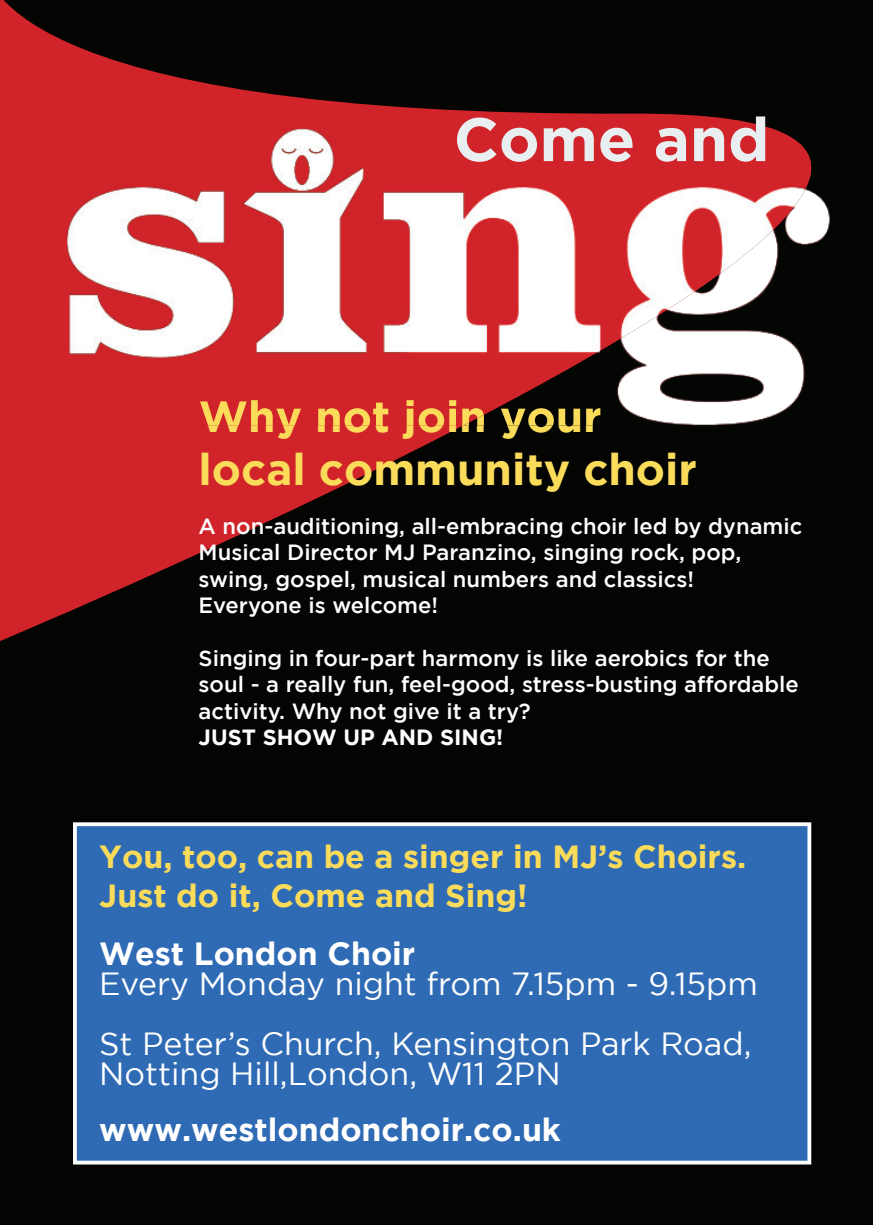
<style>
.page{position:relative;width:874px;height:1225px;background:#fff}
.page>*{position:absolute;margin:0;border:0;box-sizing:border-box;transform-origin:0 0}
.t1{font:700 44px/52.8px "Gotham";color:#fadb5a}
.t2{font:32px/60px "Gotham";color:#fff}
.t3{font:700 32px/38.4px "Gotham";color:#fadb5a}
.t4{font:700 32px "Gotham";color:#fff}
.t5{font:500 22px/26.4px "Gotham";color:#fff}
.t6{font:700 22px "Gotham";color:#fff}
</style>
<div class="page">
<div style="left:0;top:1px;width:872px;height:1224px;background:#040503"></div>
<svg style="left:0;top:1px;width:773px;height:640px"></svg>
<img style="left:67px;top:129px;width:763px;height:296px">
<img style="left:685px;top:129px;width:79px;height:33px">
<img style="left:457px;top:129px;width:228px;height:33px">
<img style="left:511px;top:400px;width:90px;height:25px">
<img style="left:444px;top:400px;width:67px;height:25px">
<img style="left:200px;top:400px;width:244px;height:25px">
<div style="left:73px;top:822px;width:737px;height:342px;background:#2f6bb4"></div>
<h1 class="t1" style="left:198px;top:391px;width:499px">Why not join your local community choir</h1>
<p class="t5" style="left:198px;top:515px;width:605px">A non-auditioning, all-embracing choir led by dynamic Musical Director MJ Paranzino, singing rock, pop, swing, gospel, musical numbers and classics!<br>Everyone is welcome!</p>
<p class="t5" style="left:198px;top:647px;width:601px">Singing in four-part harmony is like aerobics for the soul - a really fun, feel-good, stress-busting affordable activity. Why not give it a try?</p>
<p class="t6" style="left:198px;top:725px;width:306px">JUST SHOW UP AND SING!</p>
<h2 class="t3" style="left:99px;top:838px;width:648px">You, too, can be a singer in MJ’s Choirs.<br>Just do it, Come and Sing!</h2>
<h2 class="t4" style="left:99px;top:935px;width:317px">West London Choir</h2>
<h2 class="t2" style="left:99px;top:956px;width:659px">Every Monday night from 7.15pm - 9.15pm<br>St Peter’s Church, Kensington Park Road,</h2>
<h2 class="t2" style="left:99px;top:1046px;width:462px">Notting Hill,London, W11 2PN</h2>
<h2 class="t4" style="left:99px;top:1111px;width:463px">www.westlondonchoir.co.uk</h2>
</div>
